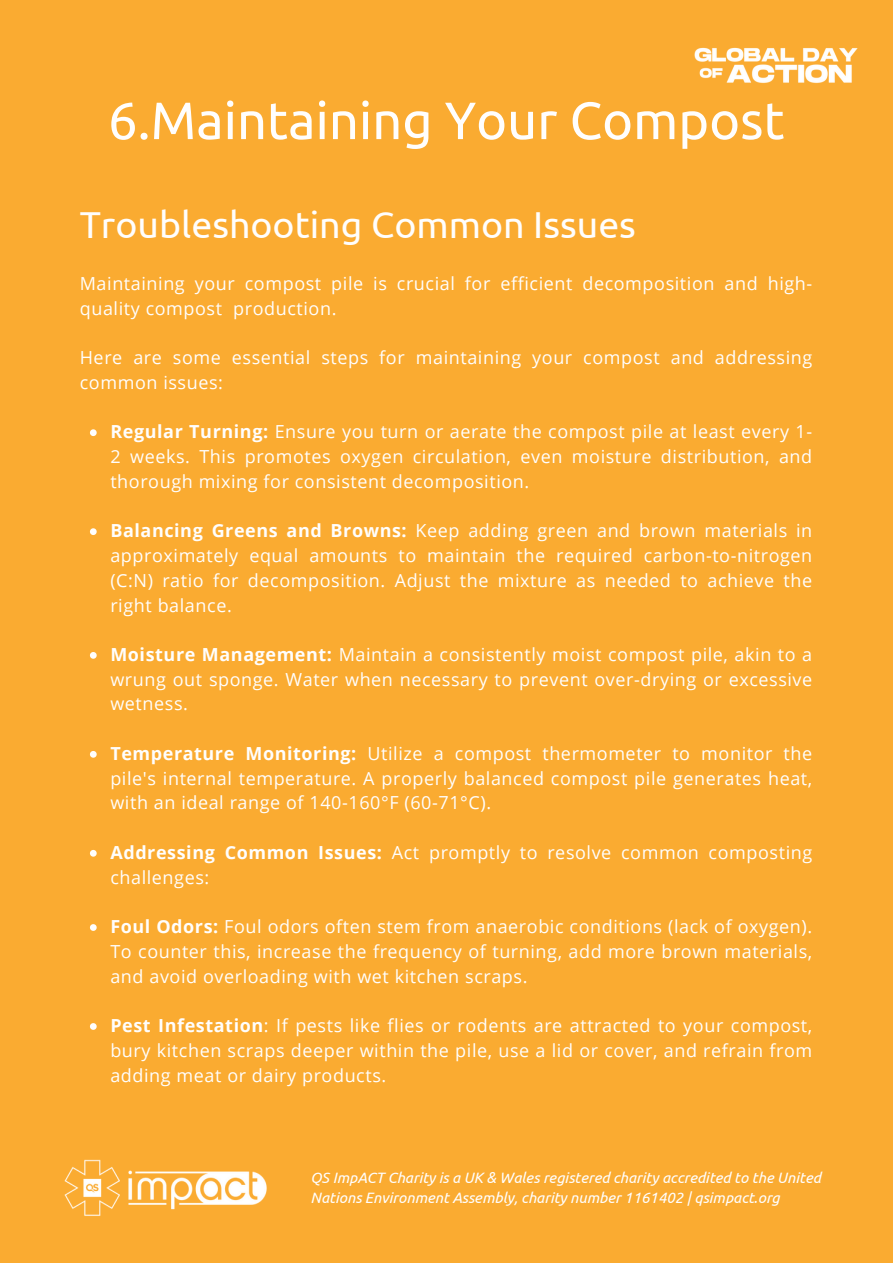
<style>
.page{position:relative;width:893px;height:1264px;background:#fff}
.page>*{position:absolute;margin:0;border:0;box-sizing:border-box;transform-origin:0 0}
.t1{font:52.5px "Ubuntu";color:#fffefd}
.t2{font:37.5px "Ubuntu";color:#fffefd}
.t3{font:18px/24.8px "Open Sans";letter-spacing:.03em;color:#fffefd;text-align:justify}
.t4{font:italic 15px/20.2px "Ubuntu";color:#fffefd}
.s1{font-weight:700}
</style>
<div class="page">
<div style="left:0;top:0;width:892px;height:1262px;background:#faab31"></div>
<svg style="left:90px;top:429px;width:7px;height:7px"></svg>
<svg style="left:90px;top:528px;width:7px;height:7px"></svg>
<svg style="left:90px;top:652px;width:7px;height:6px"></svg>
<svg style="left:90px;top:751px;width:7px;height:6px"></svg>
<svg style="left:90px;top:850px;width:7px;height:6px"></svg>
<svg style="left:90px;top:924px;width:7px;height:6px"></svg>
<svg style="left:90px;top:1023px;width:7px;height:6px"></svg>
<img style="left:64px;top:1159px;width:203px;height:57px">
<img style="left:694px;top:47px;width:164px;height:36px">
<p class="t1" style="left:108px;top:90px;width:678px">6.Maintaining Your Compost</p>
<p class="t2" style="left:80px;top:203px;width:557px">Troubleshooting Common Issues</p>
<p class="t3" style="left:80px;top:270px;width:734px">Maintaining your compost pile is crucial for efficient decomposition and high&shy;quality compost production.</p>
<p class="t3" style="left:80px;top:345px;width:734px">Here are some essential steps for maintaining your compost and addressing common issues:</p>
<p class="t3" style="left:110px;top:419px;width:703px"><span class="s1">Regular Turning:</span> Ensure you turn or aerate the compost pile at least every 1- 2 weeks. This promotes oxygen circulation, even moisture distribution, and thorough mixing for consistent decomposition.</p>
<p class="t3" style="left:110px;top:518px;width:703px"><span class="s1">Balancing Greens and Browns:</span> Keep adding green and brown materials in approximately equal amounts to maintain the required carbon-to-nitrogen (C:N) ratio for decomposition. Adjust the mixture as needed to achieve the right balance.</p>
<p class="t3" style="left:110px;top:641px;width:703px"><span class="s1">Moisture Management:</span> Maintain a consistently moist compost pile, akin to a wrung out sponge. Water when necessary to prevent over-drying or excessive wetness.</p>
<p class="t3" style="left:110px;top:740px;width:703px"><span class="s1">Temperature Monitoring:</span> Utilize a compost thermometer to monitor the pile's internal temperature. A properly balanced compost pile generates heat, with an ideal range of 140-160°F (60-71°C).</p>
<p class="t3" style="left:110px;top:839px;width:703px"><span class="s1">Addressing Common Issues:</span> Act promptly to resolve common composting challenges:</p>
<p class="t3" style="left:110px;top:913px;width:703px"><span class="s1">Foul Odors:</span> Foul odors often stem from anaerobic conditions (lack of oxygen).<br>To counter this, increase the frequency of turning, add more brown materials, and avoid overloading with wet kitchen scraps.</p>
<p class="t3" style="left:110px;top:1012px;width:703px"><span class="s1">Pest Infestation</span>: If pests like flies or rodents are attracted to your compost, bury kitchen scraps deeper within the pile, use a lid or cover, and refrain from adding meat or dairy products.</p>
<p class="t4" style="left:310px;top:1166px;width:512px">QS ImpACT Charity is a UK &amp; Wales registered charity accredited to the United<br>Nations Environment Assembly, charity number 1161402 | qsimpact.org</p>
</div>
